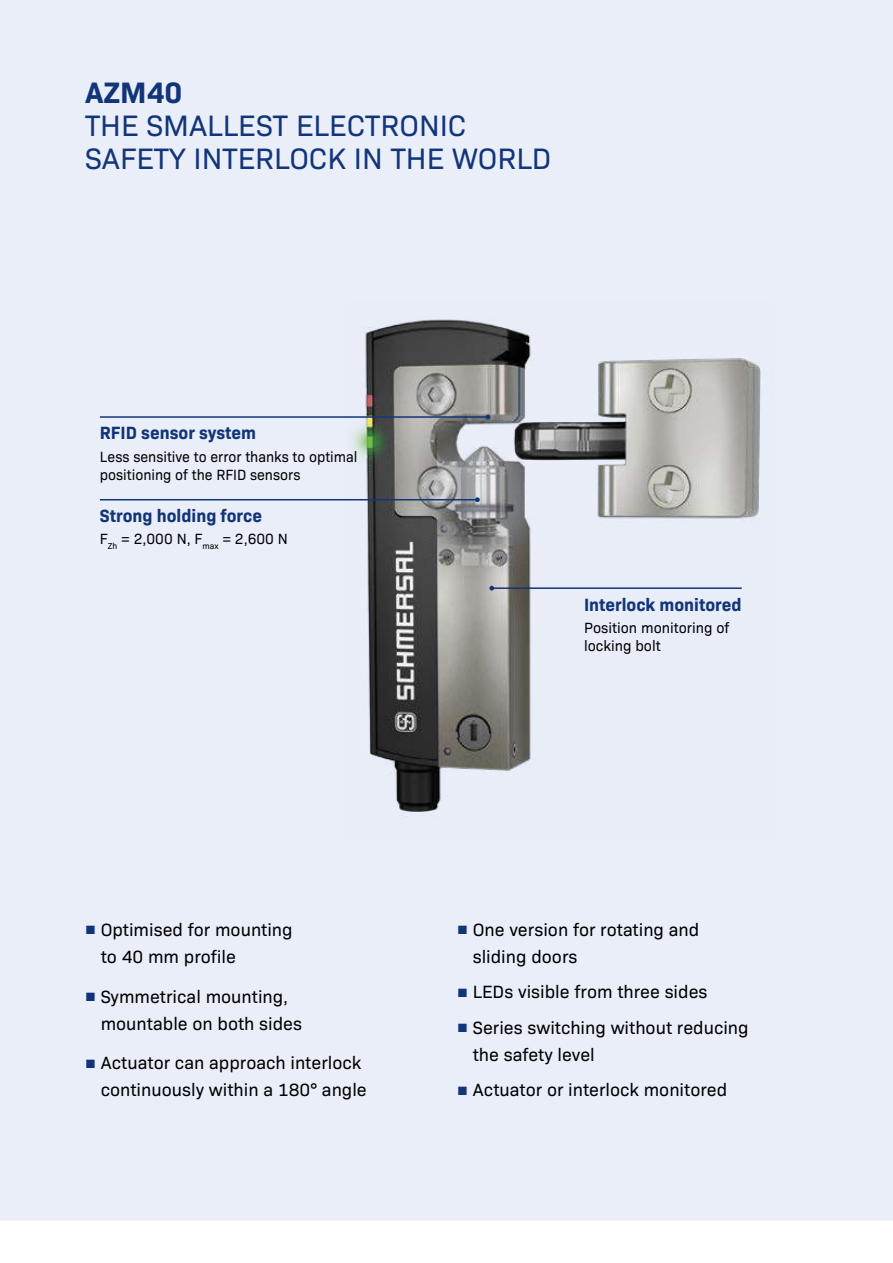
<style>
.page{position:relative;width:893px;height:1263px;background:#fff}
.page>*{position:absolute;margin:0;border:0;box-sizing:border-box;transform-origin:0 0}
.t1{font:30px/33px "Bio Sans";color:#123579}
.t2{font:700 30px "Bio Sans";color:#123579}
.t3{font:18px/27px "Bio Sans";color:#000}
.t4{font:700 18px "Bio Sans";color:#123579}
.t5{font:15px/18px "Bio Sans";color:#000;scale:.95 1}
.t6{font:15px/18px "Bio Sans";color:#000}
.s1{font-family:"Arial";color:#123579}
</style>
<div class="page">
<div style="left:0;top:0;width:893px;height:1220px;background:#e9eef9"></div>
<img style="left:347px;top:302px;width:427px;height:536px">
<hr style="left:492px;top:587px;width:250px;height:2px;background:#123579">
<svg style="left:489px;top:586px;width:5px;height:5px"></svg>
<hr style="left:100px;top:416px;width:388px;height:2px;background:#123579">
<svg style="left:486px;top:415px;width:4px;height:4px"></svg>
<hr style="left:100px;top:499px;width:377px;height:1px;background:#123579">
<svg style="left:475px;top:497px;width:5px;height:5px"></svg>
<h1 class="t2" style="left:85px;top:80px;width:99px">AZM40</h1>
<h1 class="t1" style="left:85px;top:111px;width:468px">THE SMALLEST ELECTRONIC<br>SAFETY INTERLOCK IN THE WORLD</h1>
<p class="t4" style="left:100px;top:426px;width:158px">RFID sensor system</p>
<p class="t5" style="left:100px;top:448px;width:273px">Less sensitive to error thanks to optimal positioning of the RFID sensors</p>
<p class="t4" style="left:100px;top:509px;width:164px">Strong holding force</p>
<p class="t6" style="left:100px;top:531px;width:189px">F<sub>Zh</sub> = 2,000 N, F<sub>max</sub> = 2,600 N</p>
<p class="t4" style="left:584px;top:597px;width:159px">Interlock monitored</p>
<p class="t6" style="left:584px;top:620px;width:147px">Position monitoring of locking bolt</p>
<p class="t3" style="left:101px;top:917px;width:193px;text-indent:-16px"><span class="s1">■</span> Optimised for mounting to 40 mm profile</p>
<p class="t3" style="left:101px;top:984px;width:203px;text-indent:-16px"><span class="s1">■</span> Symmetrical mounting, mountable on both sides</p>
<p class="t3" style="left:101px;top:1051px;width:268px;text-indent:-16px"><span class="s1">■</span> Actuator can approach interlock continuously within a 180° angle</p>
<p class="t3" style="left:473px;top:917px;width:228px;text-indent:-16px"><span class="s1">■</span> One version for rotating and sliding doors</p>
<p class="t3" style="left:457px;top:980px;width:252px"><span class="s1">■</span> LEDs visible from three sides</p>
<p class="t3" style="left:473px;top:1015px;width:277px;text-indent:-16px"><span class="s1">■</span> Series switching without reducing the safety level</p>
<p class="t3" style="left:457px;top:1078px;width:272px"><span class="s1">■</span> Actuator or interlock monitored</p>
</div>
